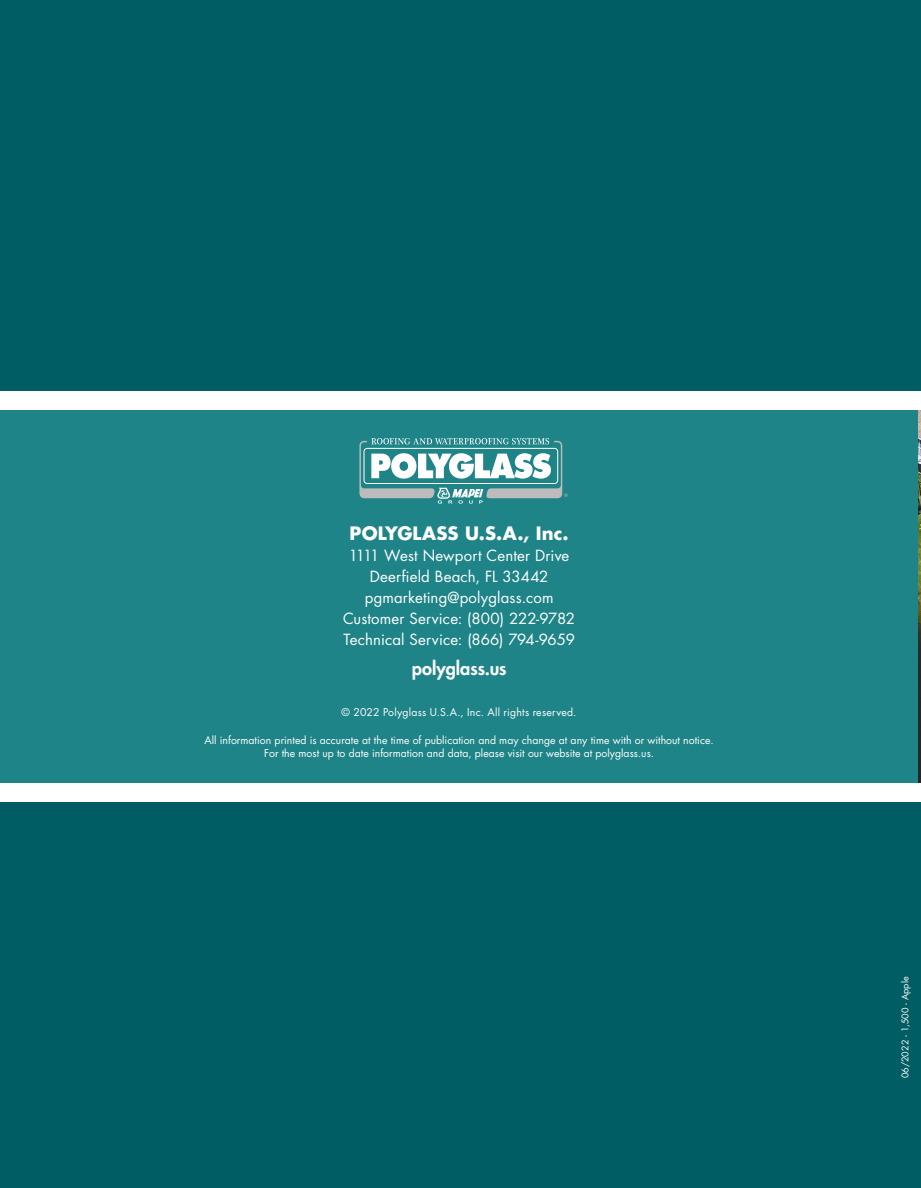
<style>
.page{position:relative;width:921px;height:1188px;background:#005d63}
.page>*{position:absolute;margin:0;border:0;box-sizing:border-box;transform-origin:0 0}
.t1{font:700 18px "Futura Std";letter-spacing:.005em;color:#fff}
.t2{font:800 18px "Futura Std";color:#fff}
.t3{font:15px "Futura Std";letter-spacing:.01em;color:#fff}
.t4{font:10.5px/12.6px "Futura Std";color:#fff;text-align:center}
.t5{font:10.5px "Futura Std";letter-spacing:.02em;color:#fff}
.t6{font:9px "Futura Std";color:#fff}
</style>
<div class="page">
<div style="left:0;top:408px;width:918px;height:375px;background:#1e8487"></div>
<svg style="left:359px;top:438px;width:208px;height:66px"></svg>
<img style="left:918px;top:410px;width:3px;height:372px">
<div style="left:0;top:783px;width:921px;height:19px;background:#fff"></div>
<div style="left:0;top:392px;width:921px;height:18px;background:#fff"></div>
<p class="t1" style="left:350px;top:521px;width:220px">POLYGLASS U.S.A., Inc.</p>
<p class="t3" style="left:349px;top:546px;width:222px">1111 West Newport Center Drive</p>
<p class="t3" style="left:370px;top:567px;width:180px">Deerfield Beach, FL 33442</p>
<p class="t3" style="left:365px;top:588px;width:190px">pgmarketing@polyglass.com</p>
<p class="t3" style="left:343px;top:609px;width:234px">Customer Service: (800) 222-9782</p>
<p class="t3" style="left:343px;top:630px;width:233px">Technical Service: (866) 794-9659</p>
<p class="t2" style="left:412px;top:657px;width:96px">polyglass.us</p>
<p class="t5" style="left:342px;top:705px;width:236px">© 2022 Polyglass U.S.A., Inc. All rights reserved.</p>
<p class="t4" style="left:204px;top:734px;width:511px">All information printed is accurate at the time of publication and may change at any time with or without notice.<br>For the most up to date information and data, please visit our website at polyglass.us.</p>
<p class="t6" style="left:899px;top:1078px;width:103px;rotate:-90deg">06/2022 - 1,500 - Apple</p>
</div>
